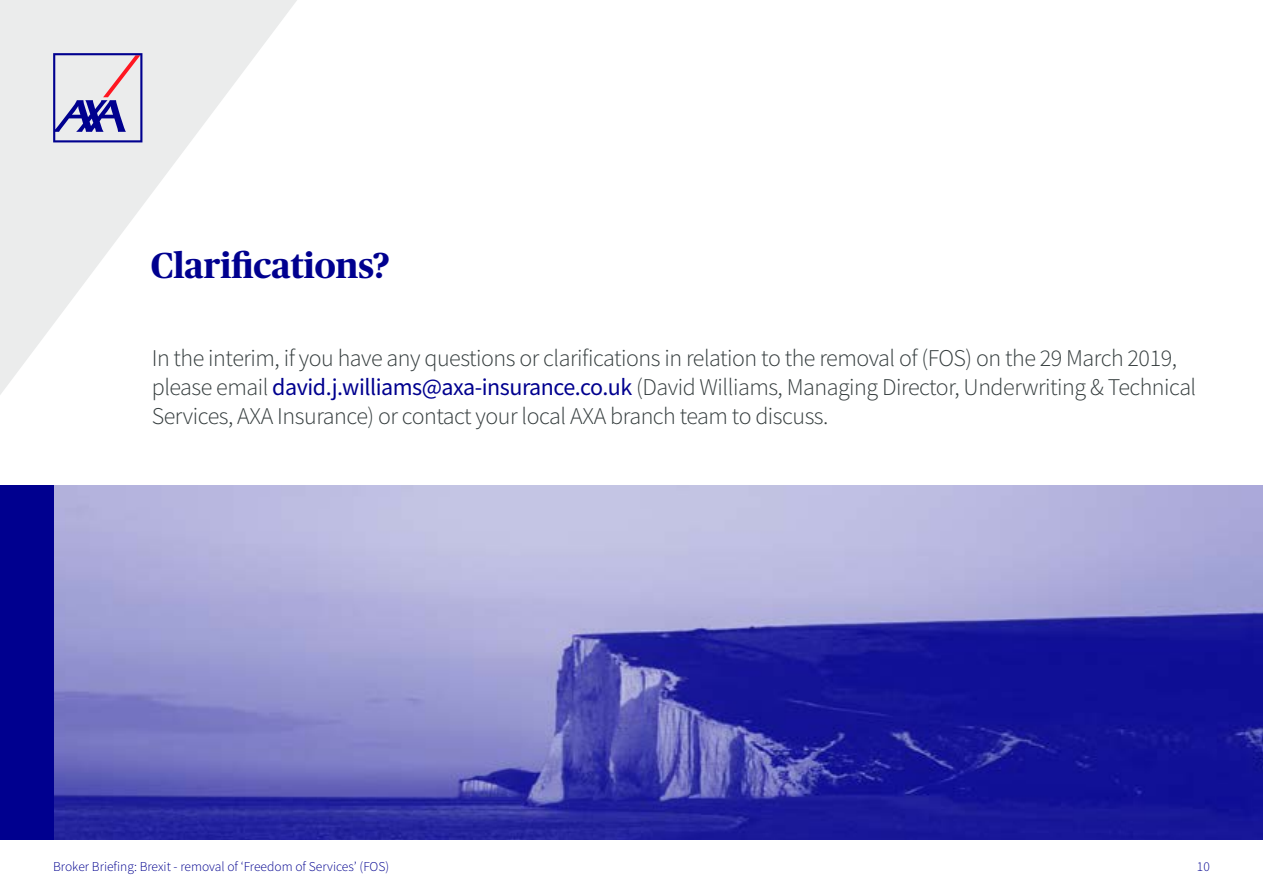
<style>
.page{position:relative;width:1263px;height:893px;background:#fff}
.page>*{position:absolute;margin:0;border:0;box-sizing:border-box;transform-origin:0 0}
._1_-_A4_-_TITLE_-_Pa{font:700 36px "Publico Headline";color:#00008f}
._2_-_A4_-_INTRO{font:300 24px/28.8px "Source Sans Pro";letter-spacing:-.02em;color:#343c3d}
.t1{font:300 13.5px "Source Sans Pro";color:#00008f}
.s1{font-weight:400;color:#00008f}
</style>
<div class="page">
<svg style="left:0;top:0;width:297px;height:395px"></svg>
<img style="left:53px;top:486px;width:1210px;height:354px">
<div style="left:0;top:486px;width:53px;height:354px;background:#00008f"></div>
<svg style="left:53px;top:53px;width:89px;height:89px;background:#b8b3d2"></svg>
<p class="_1_-_A4_-_TITLE_-_Pa" style="left:151px;top:240px;width:240px">Clarifications?</p>
<p class="_2_-_A4_-_INTRO" style="left:152px;top:344px;width:1046px">In the interim, if you have any questions or clarifications in relation to the removal of (FOS) on the 29 March 2019, please email <span class="s1">david.j.williams@axa-insurance.co.uk</span> (David Williams, Managing Director, Underwriting &amp; Technical<br>Services, AXA Insurance) or contact your local AXA branch team to discuss.</p>
<p class="t1" style="left:53px;top:859px;width:338px">Broker Briefing: Brexit - removal of ‘Freedom of Services’ (FOS)</p>
<p class="t1" style="left:1197px;top:859px;width:14px">10</p>
</div>
